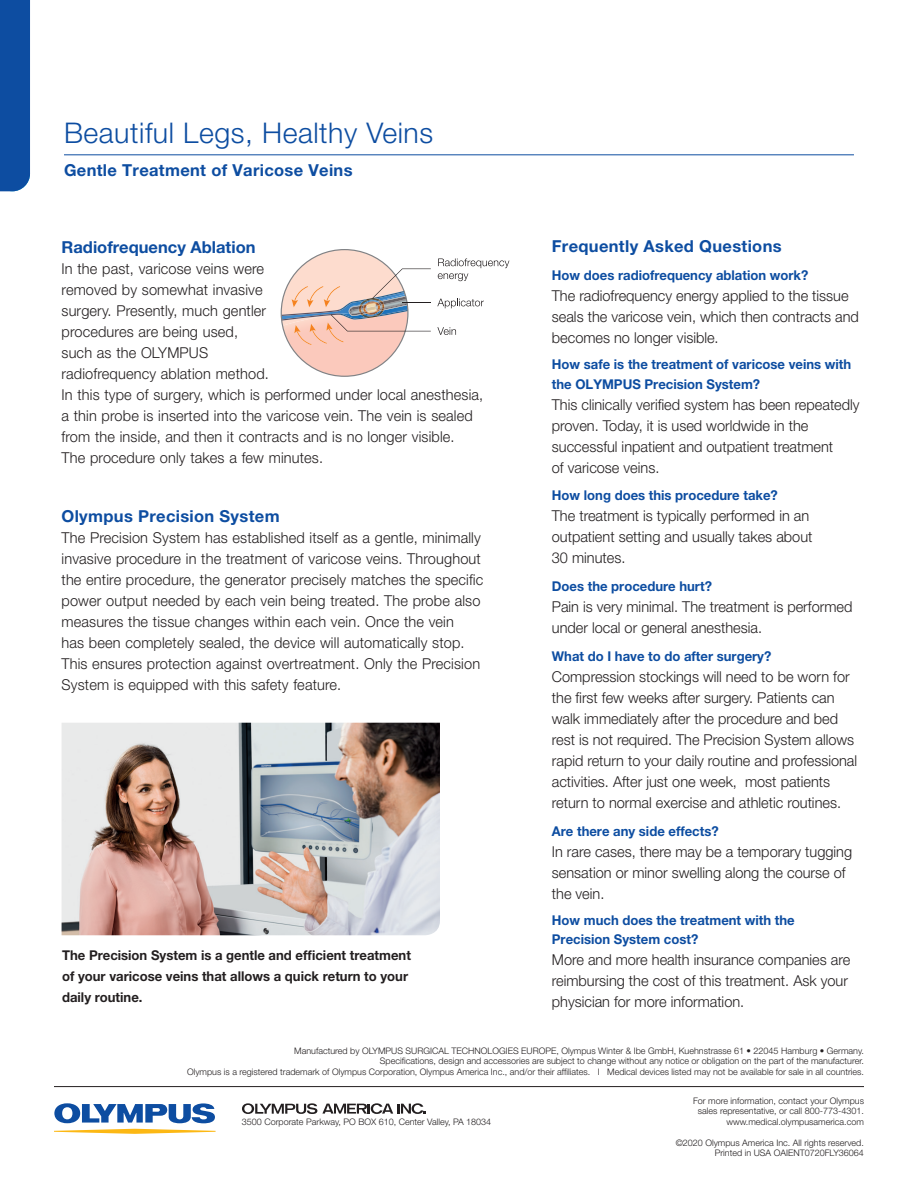
<style>
.page{position:relative;width:918px;height:1188px;background:#fff}
.page>*{position:absolute;margin:0;border:0;box-sizing:border-box;transform-origin:0 0}
.t1{font:300 28.5px "Helvetica Neue LT Pro";letter-spacing:.02em;color:#0d4da1}
.Body_copy{font:700 16.5px "Helvetica Neue LT Pro";letter-spacing:.02em;color:#0d4da1}
.Body_copy-2{font:700 16.5px "Helvetica Neue LT Pro";color:#0d4da1}
.Body_copy-3{font:300 15px/21px "Helvetica Neue LT Pro";color:#231f20}
.Text{font:300 15px/21px "Helvetica Neue LT Pro";letter-spacing:.01em;color:#231f20}
.Body_copy-4{font:700 13.5px/19.5px "Helvetica Neue LT Pro";color:#0d4da1}
.Body_copy-5{font:700 13.5px/21px "Helvetica Neue LT Pro";color:#231f20}
.Footer-Contact{font:300 9px "Helvetica Neue LT Pro";color:#231f20}
</style>
<div class="page">
<hr style="left:64px;top:154px;width:790px;height:1px;background:#0d4da1">
<div style="left:0;top:0;width:30px;height:191px;background:#0d4da1"></div>
<hr style="left:54px;top:1086px;width:810px;height:1px;background:#231f20">
<svg style="left:242px;top:1103px;width:184px;height:11px"></svg>
<svg style="left:54px;top:1103px;width:161px;height:20px"></svg>
<svg style="left:54px;top:1129px;width:162px;height:5px"></svg>
<img style="left:62px;top:723px;width:378px;height:212px">
<svg style="left:280px;top:249px;width:151px;height:128px"></svg>
<svg style="left:437px;top:299px;width:47px;height:9px"></svg>
<svg style="left:437px;top:327px;width:19px;height:8px"></svg>
<svg style="left:438px;top:258px;width:71px;height:23px"></svg>
<p class="t1" style="left:64px;top:115px;width:371px">Beautiful Legs, Healthy Veins</p>
<p class="Body_copy" style="left:64px;top:160px;width:290px">Gentle Treatment of Varicose Veins</p>
<p class="Body_copy-2" style="left:62px;top:237px;width:195px">Radiofrequency Ablation</p>
<p class="Text" style="left:62px;top:258px;width:423px">In the past, varicose veins were<br>removed by somewhat invasive<br>surgery. Presently, much gentler<br>procedures are being used,<br>such as the OLYMPUS<br>radiofrequency ablation method.<br>In this type of surgery, which is performed under local anesthesia, a thin probe is inserted into the varicose vein. The vein is sealed from the inside, and then it contracts and is no longer visible.<br>The procedure only takes a few minutes.</p>
<p class="Body_copy" style="left:62px;top:506px;width:220px">Olympus Precision System</p>
<p class="Text" style="left:62px;top:527px;width:423px">The Precision System has established itself as a gentle, minimally invasive procedure in the treatment of varicose veins. Throughout the entire procedure, the generator precisely matches the specific power output needed by each vein being treated. The probe also measures the tissue changes within each vein. Once the vein<br>has been completely sealed, the device will automatically stop.<br>This ensures protection against overtreatment. Only the Precision System is equipped with this safety feature.</p>
<p class="Body_copy-5" style="left:62px;top:945px;width:350px">The Precision System is a gentle and efficient treatment of your varicose veins that allows a quick return to your daily routine.</p>
<p class="Body_copy" style="left:552px;top:236px;width:231px">Frequently Asked Questions</p>
<p class="Body_copy-4" style="left:552px;top:265px;width:258px">How does radiofrequency ablation work?</p>
<p class="Body_copy-3" style="left:552px;top:285px;width:308px">The radiofrequency energy applied to the tissue seals the varicose vein, which then contracts and becomes no longer visible.</p>
<p class="Body_copy-4" style="left:552px;top:354px;width:301px">How safe is the treatment of varicose veins with the OLYMPUS Precision System?</p>
<p class="Body_copy-3" style="left:552px;top:393px;width:309px">This clinically verified system has been repeatedly proven. Today, it is used worldwide in the successful inpatient and outpatient treatment<br>of varicose veins.</p>
<p class="Body_copy-4" style="left:552px;top:485px;width:227px">How long does this procedure take?</p>
<p class="Body_copy-3" style="left:552px;top:505px;width:262px">The treatment is typically performed in an outpatient setting and usually takes about<br>30 minutes.</p>
<p class="Body_copy-4" style="left:552px;top:576px;width:162px">Does the procedure hurt?</p>
<p class="Body_copy-3" style="left:552px;top:596px;width:302px">Pain is very minimal. The treatment is performed under local or general anesthesia.</p>
<p class="Body_copy-4" style="left:552px;top:646px;width:221px">What do I have to do after surgery?</p>
<p class="Body_copy-3" style="left:552px;top:666px;width:307px">Compression stockings will need to be worn for the first few weeks after surgery. Patients can walk immediately after the procedure and bed rest is not required. The Precision System allows rapid return to your daily routine and professional activities. After just one week, most patients return to normal exercise and athletic routines.</p>
<p class="Body_copy-4" style="left:552px;top:821px;width:168px">Are there any side effects?</p>
<p class="Body_copy-3" style="left:552px;top:840px;width:302px">In rare cases, there may be a temporary tugging sensation or minor swelling along the course of the vein.</p>
<p class="Body_copy-4" style="left:552px;top:910px;width:244px">How much does the treatment with the<br>Precision System cost?</p>
<p class="Body_copy-3" style="left:552px;top:949px;width:300px">More and more health insurance companies are reimbursing the cost of this treatment. Ask your physician for more information.</p>
<p class="Footer-Contact" style="left:294px;top:1045px;width:571px">Manufactured by OLYMPUS SURGICAL TECHNOLOGIES EUROPE, Olympus Winter &amp; Ibe GmbH, Kuehnstrasse 61 • 22045 Hamburg • Germany.</p>
<p class="Footer-Contact" style="left:380px;top:1055px;width:486px">Specifications, design and accessories are subject to change without any notice or obligation on the part of the manufacturer.</p>
<p class="Footer-Contact" style="left:187px;top:1066px;width:678px">Olympus is a registered trademark of Olympus Corporation, Olympus America Inc., and/or their affiliates. I Medical devices listed may not be available for sale in all countries.</p>
<p class="Footer-Contact" style="left:242px;top:1117px;width:251px">3500 Corporate Parkway, PO BOX 610, Center Valley, PA 18034</p>
<p class="Footer-Contact" style="left:693px;top:1095px;width:172px">For more information, contact your Olympus</p>
<p class="Footer-Contact" style="left:698px;top:1105px;width:168px">sales representative, or call 800-773-4301.</p>
<p class="Footer-Contact" style="left:726px;top:1116px;width:139px">www.medical.olympusamerica.com</p>
<p class="Footer-Contact" style="left:676px;top:1137px;width:190px">©2020 Olympus America Inc. All rights reserved.</p>
<p class="Footer-Contact" style="left:715px;top:1147px;width:151px">Printed in USA OAIENT0720FLY36064</p>
</div>
